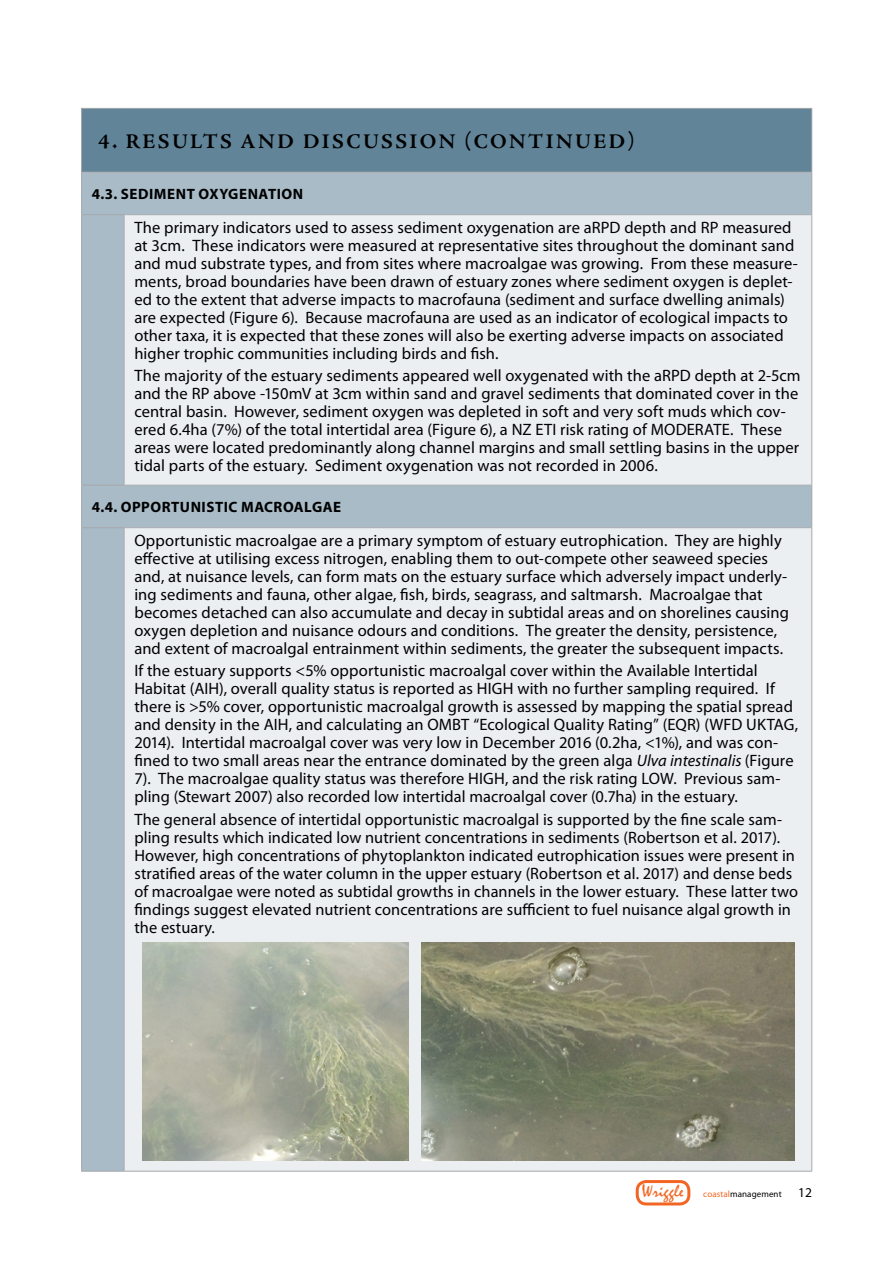
<style>
.page{position:relative;width:893px;height:1263px;background:#fff}
.page>*{position:absolute;margin:0;border:0;box-sizing:border-box;transform-origin:0 0}
.t1{font:700 21px "Adobe Jenson Pro";letter-spacing:.12em;color:#000}
.t2{font:16.5px/18px "Myriad Pro";letter-spacing:.005em;color:#000}
.t3{font:700 15px "Myriad Pro";letter-spacing:.04em;color:#000}
.t4{font:9px "Myriad Pro";letter-spacing:.01em;color:#000}
.s1{font-style:italic}
.s2{font-family:"Mistral";font-size:18px;color:#f26522}
.s3{color:#f26522}
.s4{font-size:13.5px}
</style>
<div class="page">
<div style="left:636px;top:1180px;width:54px;height:25px;border:3px solid #f26522;border-radius:9px"></div>
<div style="left:82px;top:108px;width:730px;height:64px;background:#618498"></div>
<div style="left:82px;top:173px;width:729px;height:998px;background:#a8bbc7"></div>
<div style="left:124px;top:215px;width:687px;height:956px;background:#ebeff2"></div>
<hr style="left:81px;top:108px;width:43px;height:1px;background:#a7a9ac">
<hr style="left:81px;top:109px;width:1px;height:63px;background:#a7a9ac">
<hr style="left:124px;top:108px;width:688px;height:1px;background:#a7a9ac">
<hr style="left:811px;top:109px;width:1px;height:63px;background:#a7a9ac">
<hr style="left:81px;top:172px;width:43px;height:1px;background:#a7a9ac">
<hr style="left:81px;top:173px;width:1px;height:41px;background:#a7a9ac">
<hr style="left:124px;top:172px;width:688px;height:1px;background:#a7a9ac">
<hr style="left:811px;top:173px;width:1px;height:41px;background:#a7a9ac">
<hr style="left:81px;top:214px;width:43px;height:1px;background:#a7a9ac">
<hr style="left:81px;top:215px;width:1px;height:270px;background:#a7a9ac">
<hr style="left:124px;top:214px;width:688px;height:1px;background:#a7a9ac">
<hr style="left:124px;top:215px;width:1px;height:270px;background:#a7a9ac">
<hr style="left:811px;top:215px;width:1px;height:270px;background:#a7a9ac">
<hr style="left:81px;top:485px;width:43px;height:1px;background:#a7a9ac">
<hr style="left:81px;top:485px;width:1px;height:42px;background:#a7a9ac">
<hr style="left:124px;top:485px;width:688px;height:1px;background:#a7a9ac">
<hr style="left:811px;top:485px;width:1px;height:42px;background:#a7a9ac">
<hr style="left:81px;top:527px;width:43px;height:1px;background:#a7a9ac">
<hr style="left:81px;top:528px;width:1px;height:643px;background:#a7a9ac">
<hr style="left:124px;top:527px;width:688px;height:1px;background:#a7a9ac">
<hr style="left:124px;top:528px;width:1px;height:643px;background:#a7a9ac">
<hr style="left:811px;top:528px;width:1px;height:643px;background:#a7a9ac">
<hr style="left:81px;top:1171px;width:43px;height:1px;background:#a7a9ac">
<hr style="left:124px;top:1171px;width:688px;height:1px;background:#a7a9ac">
<img style="left:142px;top:943px;width:266px;height:218px">
<img style="left:421px;top:943px;width:373px;height:218px">
<p class="t1" style="left:99px;top:129px;width:538px">4. RESULTS AND DISCUSSION (CONTINUED)</p>
<p class="t3" style="left:92px;top:184px;width:57px">4.3. SEDIM</p>
<p class="t3" style="left:167px;top:184px;width:91px">ENT OXYGENATION</p>
<p class="t2" style="left:134px;top:218px;width:665px">The primary indicators used to assess sediment oxygenation are aRPD depth and RP measured at 3cm. These indicators were measured at representative sites throughout the dominant sand and mud substrate types, and from sites where macroalgae was growing. From these measure&shy;ments, broad boundaries have been drawn of estuary zones where sediment oxygen is deplet&shy;ed to the extent that adverse impacts to macrofauna (sediment and surface dwelling animals) are expected (Figure 6). Because macrofauna are used as an indicator of ecological impacts to other taxa, it is expected that these zones will also be exerting adverse impacts on associated higher trophic communities including birds and fish.</p>
<p class="t2" style="left:134px;top:367px;width:668px">The majority of the estuary sediments appeared well oxygenated with the aRPD depth at 2-5cm and the RP above -150mV at 3cm within sand and gravel sediments that dominated cover in the central basin. However, sediment oxygen was depleted in soft and very soft muds which cov&shy;ered 6.4ha (7%) of the total intertidal area (Figure 6), a NZ ETI risk rating of MODERATE. These areas were located predominantly along channel margins and small settling basins in the upper tidal parts of the estuary. Sediment oxygenation was not recorded in 2006.</p>
<p class="t3" style="left:92px;top:497px;width:51px">4.4. OPPORT</p>
<p class="t3" style="left:180px;top:497px;width:20px">UNISTIC</p>
<p class="t3" style="left:241px;top:497px;width:24px">MACROALGA</p>
<p class="t3" style="left:333px;top:497px;width:10px">E</p>
<p class="t2" style="left:134px;top:531px;width:656px">Opportunistic macroalgae are a primary symptom of estuary eutrophication. They are highly effective at utilising excess nitrogen, enabling them to out-compete other seaweed species and, at nuisance levels, can form mats on the estuary surface which adversely impact underly&shy;ing sediments and fauna, other algae, fish, birds, seagrass, and saltmarsh. Macroalgae that becomes detached can also accumulate and decay in subtidal areas and on shorelines causing oxygen depletion and nuisance odours and conditions. The greater the density, persistence, and extent of macroalgal entrainment within sediments, the greater the subsequent impacts.</p>
<p class="t2" style="left:134px;top:661px;width:665px">If the estuary supports &lt;5% opportunistic macroalgal cover within the Available Intertidal Habitat (AIH), overall quality status is reported as HIGH with no further sampling required. If there is &gt;5% cover, opportunistic macroalgal growth is assessed by mapping the spatial spread and density in the AIH, and calculating an OMBT “Ecological Quality Rating” (EQR) (WFD UKTAG, 2014). Intertidal macroalgal cover was very low in December 2016 (0.2ha, &lt;1%), and was con&shy;fined to two small areas near the entrance dominated by the green alga <span class="s1">Ulva intestinalis</span> (Figure 7). The macroalgae quality status was therefore HIGH, and the risk rating LOW. Previous sam&shy;pling (Stewart 2007) also recorded low intertidal macroalgal cover (0.7ha) in the estuary.</p>
<p class="t2" style="left:134px;top:810px;width:665px">The general absence of intertidal opportunistic macroalgal is supported by the fine scale sam&shy;pling results which indicated low nutrient concentrations in sediments (Robertson et al. 2017).<br>However, high concentrations of phytoplankton indicated eutrophication issues were present in stratified areas of the water column in the upper estuary (Robertson et al. 2017) and dense beds of macroalgae were noted as subtidal growths in channels in the lower estuary. These latter two findings suggest elevated nutrient concentrations are sufficient to fuel nuisance algal growth in the estuary.</p>
<p class="t4" style="left:642px;top:1188px;width:172px"><span class="s2">Wriggle</span> <span class="s3">coastal</span>management <span class="s4">12</span></p>
</div>
